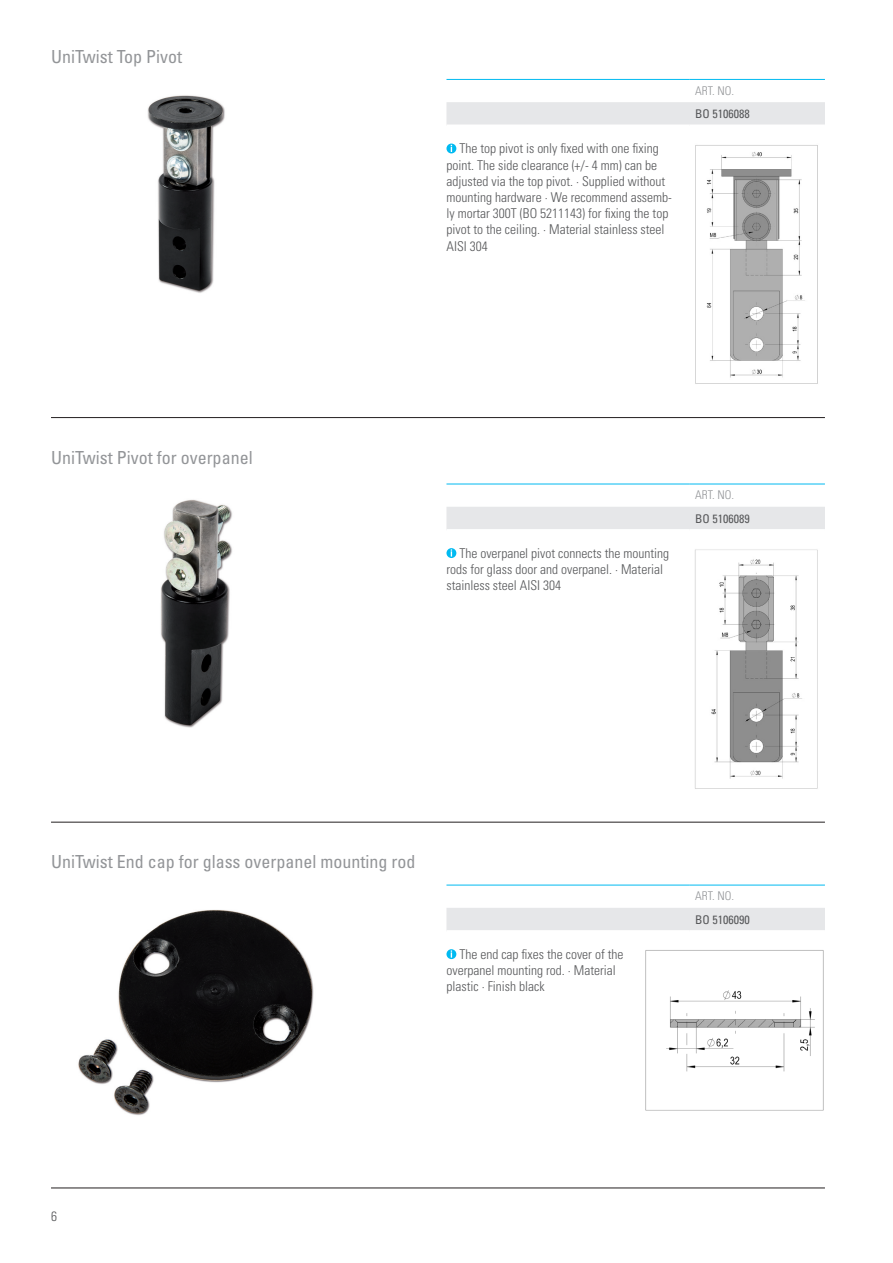
<style>
.page{position:relative;width:893px;height:1263px;background:#fff}
.page>*{position:absolute;margin:0;border:0;box-sizing:border-box;transform-origin:0 0}
.t1{font:condensed 18px "Univers";color:#939598}
.t2{font:300 condensed 13.5px/16.2px "Univers";color:#57585a}
.t3{font:condensed 12px "Univers";color:#57585a}
.t4{font:300 condensed 12px "Univers";color:#939598}
</style>
<div class="page">
<hr style="left:51px;top:1188px;width:774px;height:1px;background:#231f20">
<img style="left:160px;top:499px;width:72px;height:229px">
<img style="left:78px;top:910px;width:236px;height:205px">
<img style="left:695px;top:145px;width:123px;height:239px">
<img style="left:695px;top:549px;width:123px;height:240px">
<img style="left:147px;top:95px;width:78px;height:198px">
<img style="left:645px;top:950px;width:179px;height:160px">
<hr style="left:51px;top:417px;width:774px;height:1px;background:#231f20">
<hr style="left:51px;top:822px;width:774px;height:1px;background:#231f20">
<div style="left:446px;top:102px;width:379px;height:22px;background:#e6e7e9"></div>
<hr style="left:446px;top:79px;width:244px;height:1px;background:#00baf1">
<hr style="left:690px;top:79px;width:135px;height:1px;background:#00baf1">
<div style="left:446px;top:507px;width:379px;height:22px;background:#e6e7e9"></div>
<hr style="left:446px;top:484px;width:244px;height:1px;background:#00baf1">
<hr style="left:690px;top:484px;width:135px;height:1px;background:#00baf1">
<svg style="left:446px;top:548px;width:10px;height:10px"></svg>
<div style="left:446px;top:908px;width:379px;height:22px;background:#e6e7e9"></div>
<hr style="left:446px;top:885px;width:244px;height:1px;background:#00baf1">
<hr style="left:690px;top:885px;width:135px;height:1px;background:#00baf1">
<svg style="left:446px;top:949px;width:10px;height:10px"></svg>
<svg style="left:446px;top:144px;width:10px;height:9px"></svg>
<h1 class="t1" style="left:51px;top:45px;width:133px">UniTwist Top Pivot</h1>
<h1 class="t1" style="left:51px;top:446px;width:203px">UniTwist Pivot for overpanel</h1>
<p class="t2" style="left:446px;top:141px;width:227px;text-indent:13px">The top pivot is only fixed with one fixing point. The side clearance (+/- 4 mm) can be adjusted via the top pivot. · Supplied without mounting hardware · We recommend assemb&shy;ly mortar 300T (BO 5211143) for fixing the top pivot to the ceiling. · Material stainless steel AISI 304</p>
<p class="t4" style="left:695px;top:83px;width:40px">ART. NO.</p>
<p class="t3" style="left:695px;top:106px;width:56px">BO 5106088</p>
<p class="t2" style="left:446px;top:545px;width:224px;text-indent:13px">The overpanel pivot connects the mounting rods for glass door and overpanel. · Material stainless steel AISI 304</p>
<p class="t4" style="left:695px;top:488px;width:40px">ART. NO.</p>
<p class="t3" style="left:695px;top:511px;width:56px">BO 5106089</p>
<h1 class="t1" style="left:51px;top:850px;width:366px">UniTwist End cap for glass overpanel mounting rod</h1>
<p class="t2" style="left:446px;top:946px;width:179px;text-indent:13px">The end cap fixes the cover of the overpanel mounting rod. · Material plastic · Finish black</p>
<p class="t4" style="left:695px;top:889px;width:40px">ART. NO.</p>
<p class="t3" style="left:695px;top:912px;width:56px">BO 5106090</p>
<p class="t2" style="left:51px;top:1208px;width:7px">6</p>
</div>
